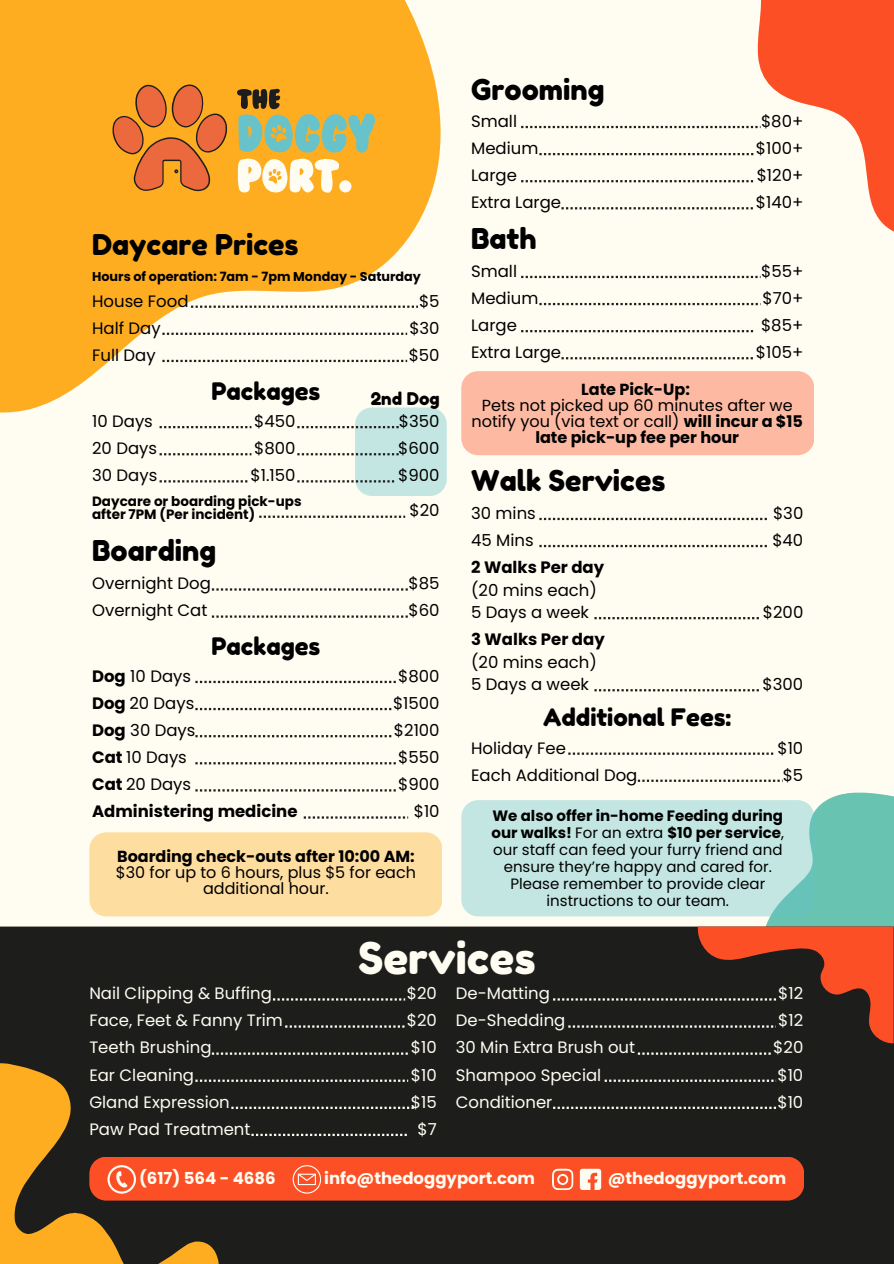
<style>
.page{position:relative;width:894px;height:1264px;background:#fff}
.page>*{position:absolute;margin:0;border:0;box-sizing:border-box;transform-origin:0 0}
.t1{font:43.5px "Fredoka One";color:#fffdf2}
.t2{font:28.5px "Fredoka One";color:#000}
.t3{font:24.15px "Fredoka One";color:#000}
.t4{font:17.4px "Fredoka One";color:#000}
.t5{font:16.5px/22.5px "Poppins";color:#000}
.t6{font:16.5px "Poppins";color:#fffdf2}
.t7{font:700 16.5px "Poppins";color:#fffdf2}
.t8{font:700 16.5px "Poppins";color:#000}
.t9{font:16.05px/15.8px "Poppins";color:#000;text-align:center}
.t10{font:15px/16.8px "Poppins";color:#000;text-align:center}
.t11{font:700 13.5px/13.5px "Poppins";color:#000}
.t12{font:700 12.75px "Poppins";color:#000}
.s1{font-weight:700}
</style>
<div class="page">
<div style="left:0;top:0;width:893px;height:1263px;background:#fffdf2"></div>
<svg style="left:742px;top:779px;width:151px;height:147px;fill:#68c4b1"></svg>
<div style="left:0;top:926px;width:893px;height:337px;background:#1d1d1b"></div>
<svg style="left:0;top:0;width:441px;height:413px;fill:#fead21"></svg>
<svg style="left:237px;top:89px;width:138px;height:64px;background:#b3ab62"></svg>
<svg style="left:238px;top:159px;width:113px;height:34px"></svg>
<svg style="left:112px;top:84px;width:115px;height:107px;background:#e3822d"></svg>
<svg style="left:191px;top:305px;width:227px;height:3px"></svg>
<svg style="left:162px;top:333px;width:245px;height:2px"></svg>
<svg style="left:162px;top:360px;width:245px;height:2px"></svg>
<svg style="left:212px;top:588px;width:195px;height:2px"></svg>
<svg style="left:212px;top:615px;width:195px;height:2px"></svg>
<svg style="left:195px;top:680px;width:200px;height:3px"></svg>
<svg style="left:195px;top:735px;width:196px;height:2px"></svg>
<svg style="left:195px;top:708px;width:196px;height:2px"></svg>
<svg style="left:195px;top:762px;width:200px;height:2px"></svg>
<svg style="left:195px;top:789px;width:200px;height:2px"></svg>
<svg style="left:304px;top:816px;width:104px;height:2px"></svg>
<svg style="left:159px;top:426px;width:92px;height:2px"></svg>
<svg style="left:159px;top:453px;width:92px;height:2px"></svg>
<svg style="left:159px;top:480px;width:88px;height:2px"></svg>
<svg style="left:297px;top:407px;width:149px;height:89px"></svg>
<svg style="left:259px;top:515px;width:146px;height:3px"></svg>
<svg style="left:521px;top:126px;width:86px;height:2px"></svg>
<svg style="left:521px;top:180px;width:86px;height:2px"></svg>
<svg style="left:539px;top:153px;width:66px;height:2px"></svg>
<svg style="left:561px;top:207px;width:46px;height:2px"></svg>
<svg style="left:521px;top:276px;width:86px;height:2px"></svg>
<svg style="left:521px;top:330px;width:86px;height:2px"></svg>
<svg style="left:539px;top:303px;width:66px;height:2px"></svg>
<svg style="left:561px;top:357px;width:191px;height:2px"></svg>
<svg style="left:539px;top:518px;width:227px;height:2px"></svg>
<svg style="left:594px;top:617px;width:164px;height:2px"></svg>
<svg style="left:594px;top:689px;width:164px;height:2px"></svg>
<svg style="left:539px;top:545px;width:227px;height:2px"></svg>
<svg style="left:568px;top:752px;width:205px;height:2px"></svg>
<svg style="left:637px;top:779px;width:145px;height:3px"></svg>
<svg style="left:273px;top:998px;width:132px;height:2px"></svg>
<svg style="left:212px;top:1052px;width:195px;height:2px"></svg>
<svg style="left:285px;top:1025px;width:119px;height:2px"></svg>
<svg style="left:637px;top:1052px;width:133px;height:2px"></svg>
<div style="left:89px;top:832px;width:353px;height:84px;background:#fedda0"></div>
<div style="left:461px;top:371px;width:353px;height:84px;background:#fdb9a2"></div>
<div style="left:461px;top:800px;width:353px;height:116px;background:#c3e6e2"></div>
<svg style="left:607px;top:0;width:286px;height:333px"></svg>
<svg style="left:0;top:1062px;width:804px;height:201px;background:#5a3420"></svg>
<svg style="left:553px;top:926px;width:340px;height:117px;background:#522b20"></svg>
<p class="t2" style="left:471px;top:73px;width:135px">Grooming</p>
<p class="t5" style="left:471px;top:110px;width:47px">Small</p>
<h5 class="t5" style="left:760px;top:110px;width:44px">$80+</h5>
<h5 class="t5" style="left:471px;top:137px;width:69px">Medium</h5>
<h5 class="t5" style="left:755px;top:137px;width:49px">$100+</h5>
<h3 class="t5" style="left:471px;top:164px;width:47px">Large</h3>
<h5 class="t5" style="left:756px;top:164px;width:48px">$120+</h5>
<p class="t2" style="left:92px;top:227px;width:208px">Daycare Prices</p>
<h5 class="t12" style="left:92px;top:267px;width:330px">Hours of operation: 7am - 7pm Monday - Saturday</h5>
<p class="t5" style="left:92px;top:289px;width:98px">House Food</p>
<p class="t5" style="left:419px;top:289px;width:22px">$5</p>
<h2 class="t5" style="left:92px;top:316px;width:70px">Half Day</h2>
<p class="t5" style="left:409px;top:316px;width:32px">$30</p>
<h5 class="t5" style="left:92px;top:344px;width:65px">Full Day</h5>
<h5 class="t5" style="left:408px;top:344px;width:32px">$50</h5>
<p class="t3" style="left:211px;top:376px;width:110px">Packages</p>
<h5 class="t4" style="left:370px;top:388px;width:70px">2nd Dog</h5>
<p class="t5" style="left:92px;top:410px;width:62px">10 Days</p>
<h5 class="t5" style="left:254px;top:410px;width:43px">$450</h5>
<p class="t5" style="left:399px;top:410px;width:42px">$350</p>
<h2 class="t5" style="left:92px;top:437px;width:66px">20 Days</h2>
<h5 class="t5" style="left:254px;top:437px;width:43px">$800</h5>
<p class="t5" style="left:398px;top:437px;width:43px">$600</p>
<h5 class="t5" style="left:92px;top:464px;width:67px">30 Days</h5>
<p class="t5" style="left:250px;top:464px;width:46px">$1.150</p>
<h5 class="t5" style="left:398px;top:464px;width:43px">$900</h5>
<h5 class="t11" style="left:92px;top:494px;width:211px">Daycare or boarding pick-ups after 7PM (Per incident)</h5>
<p class="t2" style="left:92px;top:533px;width:126px">Boarding</p>
<h5 class="t5" style="left:409px;top:499px;width:32px">$20</h5>
<h5 class="t5" style="left:92px;top:572px;width:120px">Overnight Dog</h5>
<p class="t5" style="left:408px;top:572px;width:33px">$85</p>
<h5 class="t5" style="left:92px;top:599px;width:117px">Overnight Cat</h5>
<h5 class="t5" style="left:408px;top:599px;width:33px">$60</h5>
<p class="t5" style="left:471px;top:191px;width:91px">Extra Large</p>
<h5 class="t5" style="left:755px;top:191px;width:49px">$140+</h5>
<h5 class="t2" style="left:471px;top:221px;width:67px">Bath</h5>
<h5 class="t5" style="left:471px;top:260px;width:47px">Small</h5>
<h5 class="t5" style="left:760px;top:260px;width:44px">$55+</h5>
<p class="t5" style="left:471px;top:287px;width:69px">Medium</p>
<h5 class="t5" style="left:762px;top:287px;width:42px">$70+</h5>
<p class="t5" style="left:471px;top:314px;width:47px">Large</p>
<h5 class="t5" style="left:760px;top:314px;width:44px">$85+</h5>
<h5 class="t5" style="left:471px;top:341px;width:91px">Extra Large</h5>
<p class="t5" style="left:755px;top:341px;width:49px">$105+</p>
<h5 class="t9" style="left:471px;top:382px;width:333px"><span class="s1">Late Pick-Up:<br></span>Pets not picked up 60 minutes after we notify you (via text or call) <span class="s1">will incur a $15 late pick-up fee per hour</span></h5>
<h5 class="t2" style="left:471px;top:463px;width:196px">Walk Services</h5>
<p class="t5" style="left:471px;top:502px;width:66px">30 mins</p>
<h6 class="t5" style="left:772px;top:502px;width:32px">$30</h6>
<h5 class="t5" style="left:471px;top:529px;width:64px">45 Mins</h5>
<p class="t5" style="left:772px;top:529px;width:32px">$40</p>
<h5 class="t5" style="left:471px;top:556px;width:135px"><span class="s1">2 Walks Per day </span>(20 mins each)<br>5 Days a week</h5>
<p class="t5" style="left:762px;top:601px;width:42px">$200</p>
<h2 class="t5" style="left:471px;top:628px;width:135px"><span class="s1">3 Walks Per day </span>(20 mins each)<br>5 Days a week</h2>
<p class="t3" style="left:211px;top:631px;width:110px">Packages</p>
<p class="t5" style="left:92px;top:664px;width:100px"><span class="s1">Dog</span> 10 Days</p>
<h5 class="t5" style="left:398px;top:664px;width:43px">$800</h5>
<h5 class="t5" style="left:92px;top:719px;width:105px"><span class="s1">Dog</span> 30 Days</h5>
<h5 class="t5" style="left:394px;top:719px;width:47px">$2100</h5>
<h5 class="t5" style="left:762px;top:673px;width:42px">$300</h5>
<h5 class="t5" style="left:92px;top:692px;width:104px"><span class="s1">Dog</span> 20 Days</h5>
<h5 class="t5" style="left:393px;top:692px;width:48px">$1500</h5>
<h5 class="t5" style="left:92px;top:746px;width:96px"><span class="s1">Cat</span> 10 Days</h5>
<h5 class="t5" style="left:398px;top:746px;width:43px">$550</h5>
<h2 class="t5" style="left:92px;top:773px;width:100px"><span class="s1">Cat</span> 20 Days</h2>
<h5 class="t5" style="left:398px;top:773px;width:43px">$900</h5>
<p class="t8" style="left:92px;top:800px;width:207px">Administering medicine</p>
<h5 class="t5" style="left:413px;top:800px;width:27px">$10</h5>
<p class="t3" style="left:543px;top:702px;width:190px">Additional Fees:</p>
<h5 class="t5" style="left:471px;top:736px;width:96px">Holiday Fee</h5>
<p class="t5" style="left:777px;top:736px;width:27px">$10</p>
<h5 class="t5" style="left:471px;top:763px;width:168px">Each Additional Dog</h5>
<h5 class="t5" style="left:782px;top:763px;width:22px">$5</h5>
<h5 class="t10" style="left:491px;top:807px;width:294px"><span class="s1">We also offer in-home Feeding during our walks!</span> For an extra <span class="s1">$10 per service</span>, our staff can feed your furry friend and ensure they’re happy and cared for.<br>Please remember to provide clear instructions to our team.</h5>
<p class="t1" style="left:358px;top:931px;width:179px">Services</p>
<p class="t9" style="left:116px;top:848px;width:302px"><span class="s1">Boarding check-outs after 10:00 AM: </span>$30 for up to 6 hours, plus $5 for each additional hour.</p>
<h5 class="t6" style="left:89px;top:981px;width:184px">Nail Clipping &amp; Buffing</h5>
<h5 class="t6" style="left:406px;top:981px;width:32px">$20</h5>
<p class="t6" style="left:89px;top:1036px;width:124px">Teeth Brushing</p>
<h2 class="t6" style="left:411px;top:1036px;width:27px">$10</h2>
<h5 class="t6" style="left:89px;top:1009px;width:195px">Face, Feet &amp; Fanny Trim</h5>
<h5 class="t6" style="left:406px;top:1009px;width:32px">$20</h5>
<p class="t6" style="left:89px;top:1063px;width:106px">Ear Cleaning</p>
<h5 class="t6" style="left:411px;top:1063px;width:27px">$10</h5>
<h5 class="t6" style="left:89px;top:1090px;width:142px">Gland Expression</h5>
<p class="t6" style="left:411px;top:1090px;width:27px">$15</p>
<h3 class="t6" style="left:89px;top:1117px;width:163px">Paw Pad Treatment</h3>
<h5 class="t6" style="left:417px;top:1117px;width:21px">$7</h5>
<h5 class="t6" style="left:455px;top:981px;width:96px">De-Matting</h5>
<p class="t6" style="left:778px;top:981px;width:27px">$12</p>
<h5 class="t6" style="left:455px;top:1036px;width:181px">30 Min Extra Brush out</h5>
<h5 class="t6" style="left:773px;top:1036px;width:32px">$20</h5>
<p class="t6" style="left:455px;top:1009px;width:111px">De-Shedding</p>
<h5 class="t6" style="left:778px;top:1009px;width:27px">$12</h5>
<h5 class="t6" style="left:455px;top:1063px;width:147px">Shampoo Special</h5>
<p class="t6" style="left:777px;top:1063px;width:27px">$10</p>
<h5 class="t6" style="left:455px;top:1090px;width:98px">Conditioner</h5>
<h5 class="t6" style="left:777px;top:1090px;width:27px">$10</h5>
<h4 class="t7" style="left:139px;top:1166px;width:138px">(617) 564 - 4686</h4>
<h5 class="t7" style="left:324px;top:1166px;width:212px">info@thedoggyport.com</h5>
<p class="t7" style="left:607px;top:1166px;width:180px">@thedoggyport.com</p>
</div>
